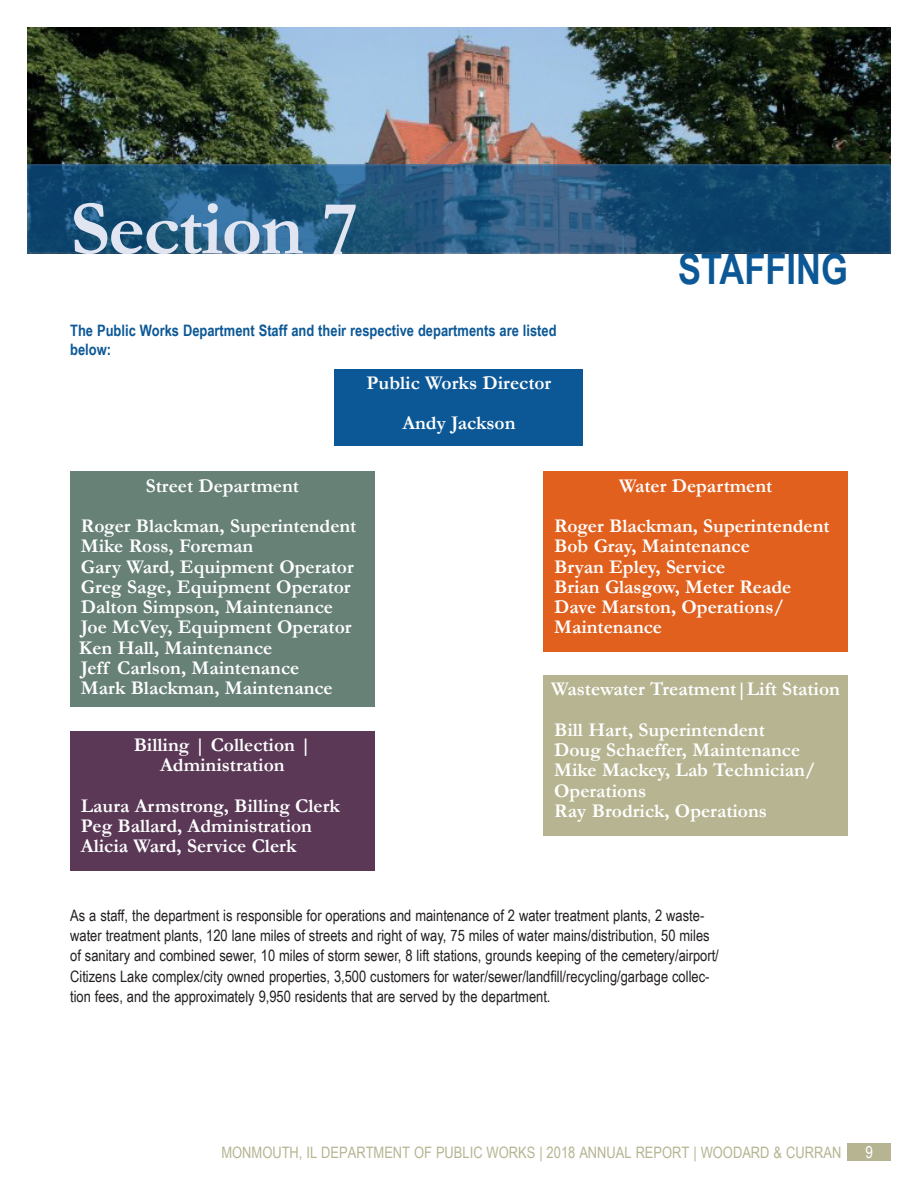
<style>
.page{position:relative;width:918px;height:1188px;background:#fff}
.page>*{position:absolute;margin:0;border:0;box-sizing:border-box;transform-origin:0 0}
.divider_head-garamo{font:700 78px "Garamond";letter-spacing:-.02em;color:#e0e5f1}
.divider_subhead-Ari{font:700 42px "Arial Narrow";color:#0c5896}
.Benefit_Statement{font:700 19.5px/20.2px "Garamond";color:#fff}
.t1{font:16.5px "Arial Narrow";color:#fff}
.text{font:15.75px/20.2px "Arial Narrow";color:#231f20}
.text_head_A{font:700 15.75px/18.9px "Arial Narrow";color:#0c5896}
.t2{font:15.75px "Arial Narrow";color:#b6b491}
</style>
<div class="page">
<img style="left:27px;top:27px;width:864px;height:137px">
<div style="left:848px;top:1143px;width:43px;height:18px;background:#b6b491"></div>
<svg style="left:27px;top:164px;width:864px;height:90px;background:#1e537a"></svg>
<div style="left:335px;top:369px;width:248px;height:77px;background:#0c5896"></div>
<div style="left:70px;top:471px;width:305px;height:235px;background:#678177"></div>
<div style="left:543px;top:471px;width:305px;height:181px;background:#e1601e"></div>
<div style="left:543px;top:676px;width:305px;height:160px;background:#b6b491"></div>
<div style="left:70px;top:731px;width:305px;height:139px;background:#5a3856"></div>
<p class="divider_head-garamo" style="left:70px;top:176px;width:290px">Section 7</p>
<p class="text_head_A" style="left:70px;top:320px;width:488px">The Public Works Department Staff and their respective departments are listed below:</p>
<p class="Benefit_Statement" style="left:367px;top:362px;width:186px;line-height:40.5px;text-align:center">Public Works Director<br>Andy Jackson</p>
<p class="divider_subhead-Ari" style="left:678px;top:237px;width:171px">STAFFING</p>
<p class="Benefit_Statement" style="left:146px;top:476px;width:155px">Street Department</p>
<p class="Benefit_Statement" style="left:79px;top:516px;width:279px">Roger Blackman, Superintendent<br>Mike Ross, Foreman<br>Gary Ward, Equipment Operator<br>Greg Sage, Equipment Operator<br>Dalton Simpson, Maintenance<br>Joe McVey, Equipment Operator<br>Ken Hall, Maintenance</p>
<p class="Benefit_Statement" style="left:81px;top:658px;width:220px">Jeff Carlson, Maintenance</p>
<p class="Benefit_Statement" style="left:81px;top:678px;width:253px">Mark Blackman, Maintenance</p>
<p class="Benefit_Statement" style="left:134px;top:735px;width:179px;text-align:center">Billing | Collection |<br>Administration</p>
<p class="Benefit_Statement" style="left:81px;top:796px;width:261px">Laura Armstrong, Billing Clerk</p>
<p class="Benefit_Statement" style="left:81px;top:816px;width:233px">Peg Ballard, Administration</p>
<p class="Benefit_Statement" style="left:81px;top:836px;width:217px">Alicia Ward, Service Clerk</p>
<p class="Benefit_Statement" style="left:619px;top:476px;width:155px">Water Department</p>
<p class="Benefit_Statement" style="left:554px;top:516px;width:277px">Roger Blackman, Superintendent<br>Bob Gray, Maintenance<br>Bryan Epley, Service<br>Brian Glasgow, Meter Reade<br>Dave Marston, Operations/<br>Maintenance</p>
<p class="Benefit_Statement" style="left:551px;top:679px;width:290px">Wastewater Treatment|Lift Station</p>
<p class="Benefit_Statement" style="left:554px;top:720px;width:263px">Bill Hart, Superintendent<br>Doug Schaeffer, Maintenance<br>Mike Mackey, Lab Technician/<br>Operations</p>
<p class="Benefit_Statement" style="left:554px;top:801px;width:214px">Ray Brodrick, Operations</p>
<p class="text" style="left:70px;top:905px;width:650px">As a staff, the department is responsible for operations and maintenance of 2 water treatment plants, 2 waste&shy;water treatment plants, 120 lane miles of streets and right of way, 75 miles of water mains/distribution, 50 miles of sanitary and combined sewer, 10 miles of storm sewer, 8 lift stations, grounds keeping of the cemetery/airport/ Citizens Lake complex/city owned properties, 3,500 customers for water/sewer/landfill/recycling/garbage collec&shy;tion fees, and the approximately 9,950 residents that are served by the department.</p>
<p class="t2" style="left:221px;top:1141px;width:621px">MONMOUTH, IL DEPARTMENT OF PUBLIC WORKS | 2018 ANNUAL REPORT | WOODARD &amp; CURRAN</p>
<p class="t1" style="left:866px;top:1140px;width:9px">9</p>
</div>
